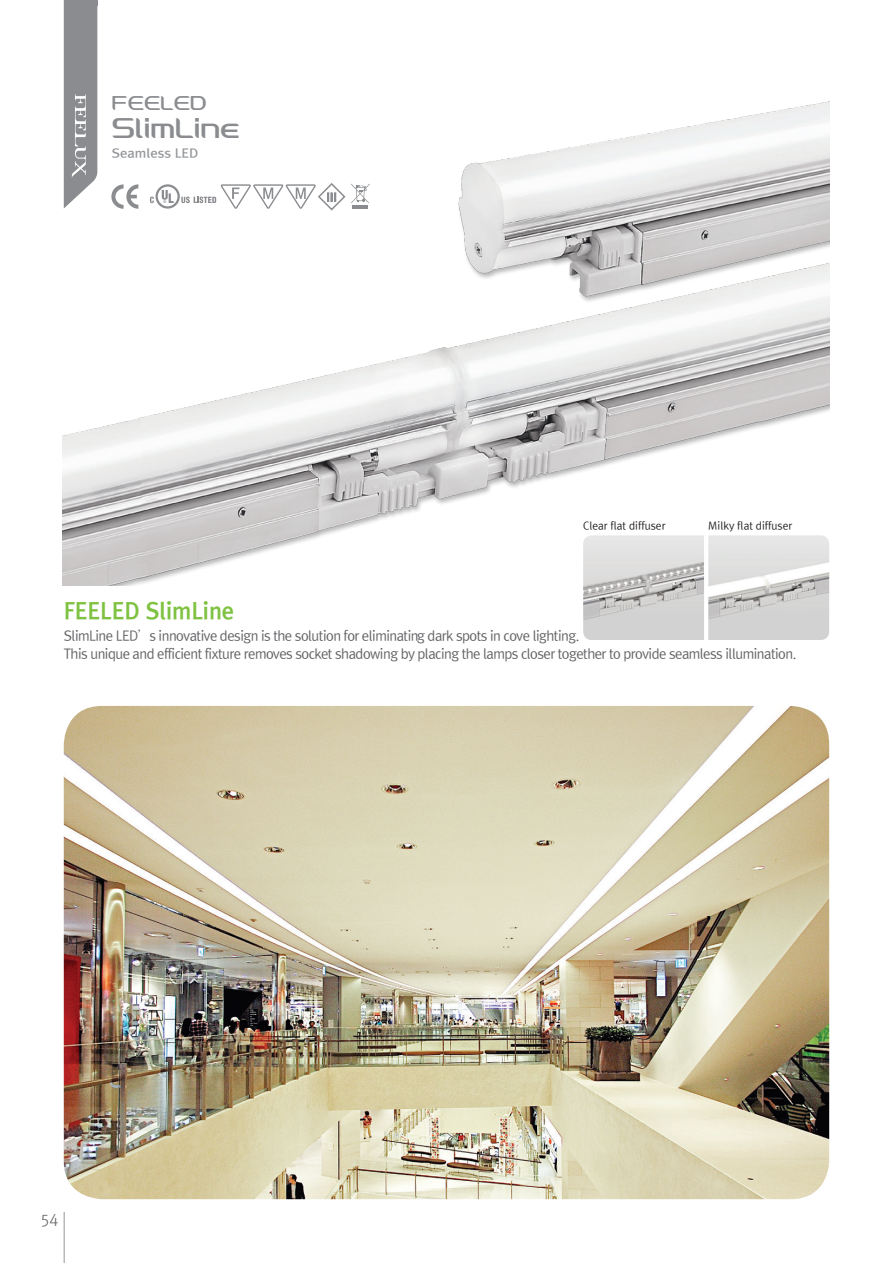
<style>
.page{position:relative;width:893px;height:1263px;background:#fff}
.page>*{position:absolute;margin:0;border:0;box-sizing:border-box;transform-origin:0 0}
.t1{font:30px "HH Feelux 2.0";color:#8a8c8f}
.t2{font:22.5px "Rix Go EB";color:#7fc241}
.t3{font:21px "HH Feelux 2.0";color:#8a8c8f}
.t4{font:15px "Rix Go L";color:#636366}
.t5{font:13.5px/18px "Rix Go M";letter-spacing:-.04em;color:#636366}
.t6{font:12.15px "Rix Go B";color:#939598;scale:1.11 1}
.t7{font:10.5px "Rix Go M";color:#231f20}
</style>
<div class="page">
<hr style="left:64px;top:1212px;width:1px;height:51px;background:#939598">
<div style="left:64px;top:0;width:33px;height:89px;background:#8a8c8f"></div>
<img style="left:64px;top:706px;width:765px;height:493px">
<img style="left:62px;top:89px;width:767px;height:497px">
<img style="left:708px;top:535px;width:121px;height:105px">
<img style="left:583px;top:535px;width:121px;height:105px">
<svg style="left:111px;top:184px;width:27px;height:25px"></svg>
<svg style="left:150px;top:182px;width:220px;height:30px"></svg>
<h3 class="t3" style="left:112px;top:93px;width:96px">FEELED</h3>
<h1 class="t1" style="left:112px;top:113px;width:129px">SlimLine</h1>
<p class="t6" style="left:112px;top:146px;width:79px">Seamless LED</p>
<p class="t7" style="left:583px;top:520px;width:84px">Clear flat diffuser</p>
<p class="t7" style="left:708px;top:520px;width:85px">Milky flat diffuser</p>
<h2 class="t2" style="left:64px;top:597px;width:172px">FEELED SlimLine</h2>
<p class="t5" style="left:64px;top:626px;width:734px">SlimLine LED’s innovative design is the solution for eliminating dark spots in cove lighting.<br>This unique and efficient fixture removes socket shadowing by placing the lamps closer together to provide seamless illumination.</p>
<p class="t4" style="left:41px;top:1211px;width:20px">54</p>
</div>
